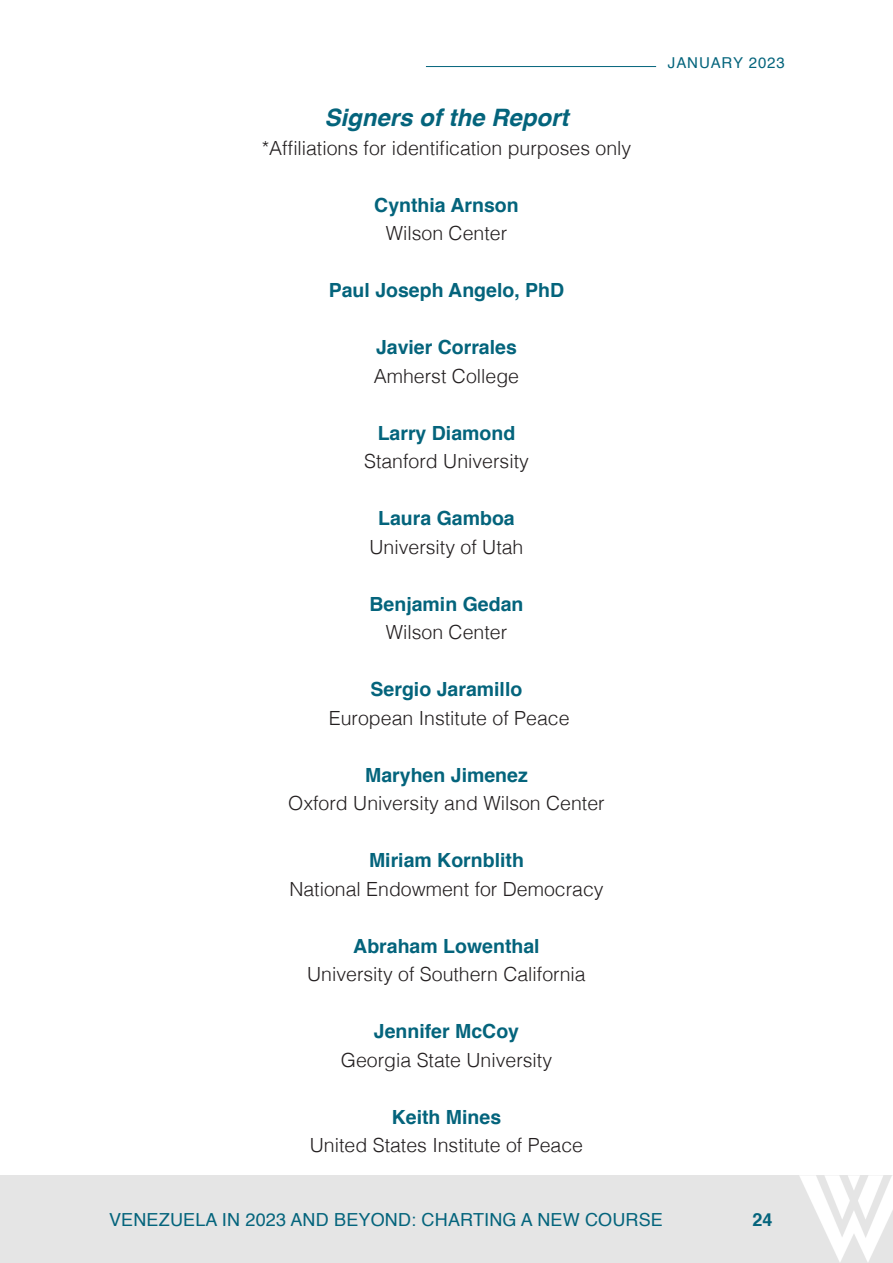
<style>
.page{position:relative;width:893px;height:1263px;background:#fff}
.page>*{position:absolute;margin:0;border:0;box-sizing:border-box;transform-origin:0 0}
.t1{font:italic 700 24px "Helvetica";color:#04647c}
.t2{font:300 19.5px "Helvetica";color:#231f20}
.t3{font:700 19.5px "Helvetica";color:#04647c}
.t4{font:18px "Helvetica";letter-spacing:.01em;color:#04647c}
.t5{font:700 18px "Helvetica";color:#04647c}
.t6{font:15px "Helvetica";letter-spacing:.06em;color:#04647c}
</style>
<div class="page">
<div style="left:0;top:1176px;width:893px;height:87px;background:#e5e5e5"></div>
<img style="left:800px;top:1176px;width:93px;height:86px">
<hr style="left:426px;top:66px;width:230px;height:1px;background:#04647c">
<p class="t1" style="left:324px;top:98px;width:246px">Signers of the Report</p>
<p class="t2" style="left:262px;top:131px;width:371px">*Affiliations for identification purposes only</p>
<p class="t3" style="left:374px;top:189px;width:146px">Cynthia Arnson</p>
<p class="t2" style="left:386px;top:216px;width:123px">Wilson Center</p>
<p class="t3" style="left:329px;top:274px;width:237px">Paul Joseph Angelo, PhD</p>
<p class="t3" style="left:376px;top:331px;width:142px">Javier Corrales</p>
<p class="t2" style="left:374px;top:359px;width:147px">Amherst College</p>
<p class="t3" style="left:378px;top:417px;width:139px">Larry Diamond</p>
<p class="t2" style="left:364px;top:444px;width:166px">Stanford University</p>
<p class="t3" style="left:378px;top:502px;width:138px">Laura Gamboa</p>
<p class="t2" style="left:370px;top:530px;width:155px">University of Utah</p>
<p class="t3" style="left:370px;top:588px;width:155px">Benjamin Gedan</p>
<p class="t2" style="left:386px;top:615px;width:123px">Wilson Center</p>
<p class="t3" style="left:371px;top:673px;width:153px">Sergio Jaramillo</p>
<p class="t2" style="left:329px;top:701px;width:242px">European Institute of Peace</p>
<p class="t3" style="left:365px;top:759px;width:164px">Maryhen Jimenez</p>
<p class="t2" style="left:288px;top:786px;width:318px">Oxford University and Wilson Center</p>
<p class="t3" style="left:369px;top:844px;width:156px">Miriam Kornblith</p>
<p class="t2" style="left:289px;top:872px;width:316px">National Endowment for Democracy</p>
<p class="t3" style="left:353px;top:930px;width:188px">Abraham Lowenthal</p>
<p class="t2" style="left:307px;top:957px;width:280px">University of Southern California</p>
<p class="t3" style="left:374px;top:1015px;width:147px">Jennifer McCoy</p>
<p class="t2" style="left:341px;top:1043px;width:213px">Georgia State University</p>
<p class="t3" style="left:392px;top:1101px;width:111px">Keith Mines</p>
<p class="t2" style="left:310px;top:1128px;width:275px">United States Institute of Peace</p>
<p class="t6" style="left:668px;top:51px;width:118px">JANUARY 2023</p>
<p class="t4" style="left:109px;top:1206px;width:555px">VENEZUELA IN 2023 AND BEYOND: CHARTING A NEW COURSE</p>
<p class="t5" style="left:753px;top:1205px;width:22px">24</p>
</div>
